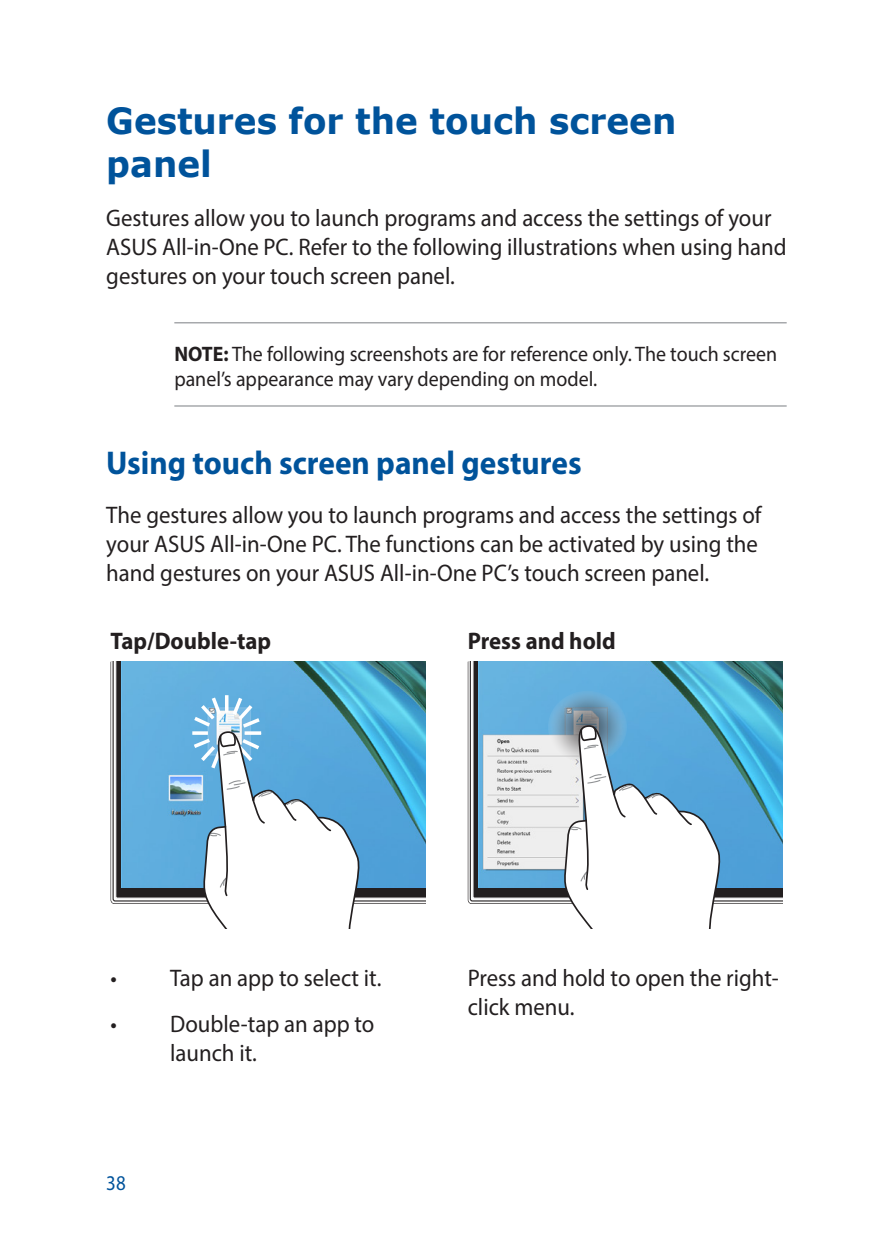
<style>
.page{position:relative;width:893px;height:1259px;background:#fff}
.page>*{position:absolute;margin:0;border:0;box-sizing:border-box;transform-origin:0 0}
.t1{font:700 36px/43.2px "Verdana";color:#00539b;scale:.95 1}
.t2{font:700 33px "Myriad Pro";color:#00539b;scale:.95 1}
.t3{font:24px/28.8px "Myriad Pro";color:#231f20;scale:.95 1}
.t4{font:700 24px "Myriad Pro";color:#231f20;scale:.95 1}
.t5{font:21px/25.2px "Myriad Pro";color:#231f20;scale:.95 1}
.t6{font:21px "Myriad Pro";color:#00539b;scale:.9 1}
.s1{font-weight:700}
</style>
<div class="page">
<hr style="left:174px;top:322px;width:613px;height:1px;background:#a7a9ac">
<hr style="left:174px;top:405px;width:613px;height:2px;background:#a7a9ac">
<svg style="left:115px;top:661px;width:310px;height:238px;background:#47474b"></svg>
<img style="left:121px;top:661px;width:304px;height:226px">
<svg style="left:190px;top:693px;width:175px;height:235px"></svg>
<svg style="left:472px;top:661px;width:310px;height:238px;background:#4b4c4f"></svg>
<img style="left:478px;top:661px;width:304px;height:226px">
<svg style="left:548px;top:691px;width:178px;height:237px"></svg>
<h1 class="t1" style="left:106px;top:98px;width:602px">Gestures for the touch screen panel</h1>
<p class="t3" style="left:106px;top:203px;width:718px">Gestures allow you to launch programs and access the settings of your<br>ASUS All-in-One PC. Refer to the following illustrations when using hand gestures on your touch screen panel.</p>
<p class="t5" style="left:174px;top:341px;width:636px"><span class="s1">NOTE:</span> The following screenshots are for reference only. The touch screen panel’s appearance may vary depending on model.</p>
<h2 class="t2" style="left:106px;top:441px;width:502px">Using touch screen panel gestures</h2>
<p class="t3" style="left:106px;top:500px;width:691px">The gestures allow you to launch programs and access the settings of your ASUS All-in-One PC. The functions can be activated by using the hand gestures on your ASUS All-in-One PC’s touch screen panel.</p>
<p class="t4" style="left:111px;top:625px;width:170px">Tap/Double-tap</p>
<p class="t4" style="left:468px;top:625px;width:157px">Press and hold</p>
<p class="t3" style="left:111px;top:963px;width:287px">• Tap an app to select it.</p>
<p class="t3" style="left:170px;top:1009px;width:217px;text-indent:-60px">• Double-tap an app to launch it.</p>
<p class="t6" style="left:106px;top:1169px;width:23px">38</p>
<p class="t3" style="left:468px;top:963px;width:329px">Press and hold to open the right&shy;click menu.</p>
</div>
